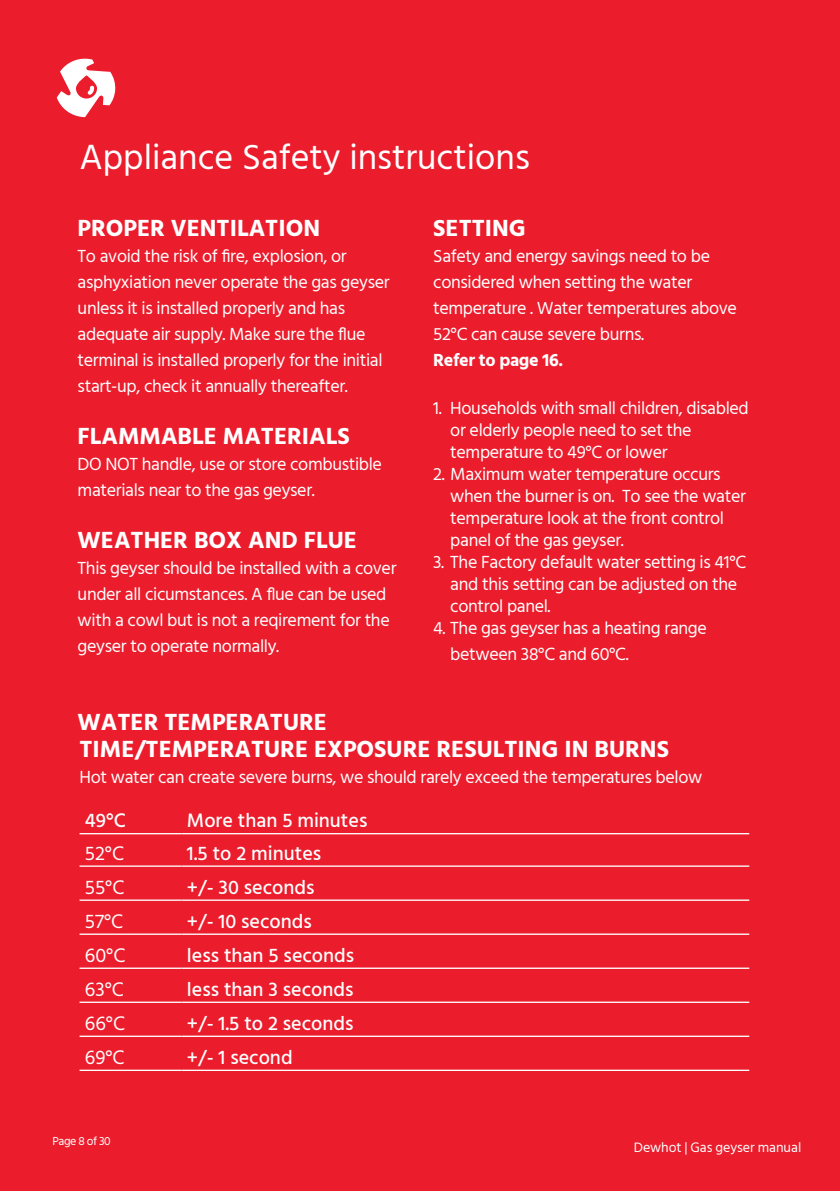
<style>
.page{position:relative;width:840px;height:1191px;background:#fff}
.page>*{position:absolute;margin:0;border:0;box-sizing:border-box;transform-origin:0 0}
.t1{font:36px "Hind";color:#fff}
.t2{font:700 24px "Hind";color:#fff}
.t3{font:500 20px "Hind";color:#fff}
.t4{font:20px "Hind";color:#fff}
.t5{font:18px/26px "Hind";letter-spacing:-.02em;color:#fff}
.t6{font:700 18px "Hind";letter-spacing:-.02em;color:#fff}
.t7{font:14px "Hind";color:#fff}
.t8{font:12px "Hind";letter-spacing:-.04em;color:#fff}
</style>
<div class="page">
<div style="left:0;top:0;width:839px;height:1191px;background:#eb1c2c"></div>
<svg style="left:57px;top:58px;width:59px;height:59px"></svg>
<hr style="left:79px;top:833px;width:102px;height:1px;background:#fff">
<hr style="left:181px;top:833px;width:567px;height:1px;background:#fff">
<hr style="left:79px;top:865px;width:102px;height:1px;background:#fff">
<hr style="left:181px;top:865px;width:567px;height:1px;background:#fff">
<hr style="left:79px;top:899px;width:102px;height:2px;background:#fff">
<hr style="left:181px;top:899px;width:567px;height:2px;background:#fff">
<hr style="left:79px;top:933px;width:102px;height:2px;background:#fff">
<hr style="left:79px;top:967px;width:102px;height:2px;background:#fff">
<hr style="left:79px;top:1001px;width:102px;height:2px;background:#fff">
<hr style="left:181px;top:1001px;width:567px;height:2px;background:#fff">
<hr style="left:79px;top:1035px;width:102px;height:2px;background:#fff">
<hr style="left:181px;top:1035px;width:567px;height:2px;background:#fff">
<hr style="left:79px;top:1069px;width:102px;height:2px;background:#fff">
<hr style="left:181px;top:1069px;width:567px;height:2px;background:#fff">
<hr style="left:181px;top:933px;width:567px;height:2px;background:#fff">
<hr style="left:181px;top:967px;width:567px;height:2px;background:#fff">
<h1 class="t1" style="left:79px;top:133px;width:451px">Appliance Safety instructions</h1>
<h2 class="t2" style="left:78px;top:213px;width:244px">PROPER VENTILATION</h2>
<p class="t5" style="left:78px;top:244px;width:313px">To avoid the risk of fire, explosion, or asphyxiation never operate the gas geyser unless it is installed properly and has adequate air supply. Make sure the flue terminal is installed properly for the initial start-up, check it annually thereafter.</p>
<h2 class="t2" style="left:78px;top:421px;width:273px">FLAMMABLE MATERIALS</h2>
<p class="t5" style="left:78px;top:452px;width:306px">DO NOT handle, use or store combustible materials near to the gas geyser.</p>
<h2 class="t2" style="left:78px;top:525px;width:280px">WEATHER BOX AND FLUE</h2>
<p class="t5" style="left:78px;top:556px;width:320px">This geyser should be installed with a cover under all cicumstances. A flue can be used with a cowl but is not a reqirement for the geyser to operate normally.</p>
<h2 class="t2" style="left:78px;top:707px;width:250px">WATER TEMPERATURE</h2>
<h2 class="t2" style="left:433px;top:213px;width:94px">SETTING</h2>
<p class="t5" style="left:433px;top:244px;width:305px">Safety and energy savings need to be considered when setting the water temperature . Water temperatures above 52°C can cause severe burns.</p>
<p class="t6" style="left:433px;top:349px;width:131px">Refer to page 16.</p>
<p class="t5" style="left:450px;top:398px;width:300px;line-height:22px;text-indent:-17px">1. Households with small children, disabled or elderly people need to set the temperature to 49°C or lower</p>
<p class="t5" style="left:450px;top:464px;width:297px;line-height:22px;text-indent:-17px">2. Maximum water temperature occurs when the burner is on. To see the water temperature look at the front control panel of the gas geyser.</p>
<p class="t5" style="left:450px;top:552px;width:297px;line-height:22px;text-indent:-17px">3. The Factory default water setting is 41°C and this setting can be adjusted on the control panel.</p>
<p class="t5" style="left:450px;top:615px;width:258px;text-indent:-17px">4. The gas geyser has a heating range between 38°C and 60°C.</p>
<h2 class="t2" style="left:79px;top:734px;width:590px">TIME/TEMPERATURE EXPOSURE RESULTING IN BURNS</h2>
<p class="t5" style="left:79px;top:764px;width:624px">Hot water can create severe burns, we should rarely exceed the temperatures below</p>
<p class="t3" style="left:85px;top:807px;width:42px">49°C</p>
<p class="t3" style="left:187px;top:807px;width:182px">More than 5 minutes</p>
<p class="t4" style="left:85px;top:840px;width:41px">52°C</p>
<p class="t3" style="left:187px;top:840px;width:136px">1.5 to 2 minutes</p>
<p class="t4" style="left:85px;top:873px;width:41px">55°C</p>
<p class="t3" style="left:187px;top:873px;width:129px">+/- 30 seconds</p>
<p class="t4" style="left:85px;top:907px;width:40px">57°C</p>
<p class="t3" style="left:187px;top:907px;width:126px">+/- 10 seconds</p>
<p class="t4" style="left:85px;top:941px;width:42px">60°C</p>
<p class="t3" style="left:187px;top:941px;width:169px">less than 5 seconds</p>
<p class="t4" style="left:85px;top:975px;width:40px">63°C</p>
<p class="t3" style="left:187px;top:975px;width:168px">less than 3 seconds</p>
<p class="t4" style="left:85px;top:1009px;width:42px">66°C</p>
<p class="t3" style="left:187px;top:1009px;width:168px">+/- 1.5 to 2 seconds</p>
<p class="t4" style="left:85px;top:1043px;width:41px">69°C</p>
<p class="t3" style="left:187px;top:1043px;width:107px">+/- 1 second</p>
<p class="t8" style="left:53px;top:1133px;width:60px">Page 8 of 30</p>
<p class="t7" style="left:633px;top:1137px;width:169px">Dewhot | Gas geyser manual</p>
</div>
